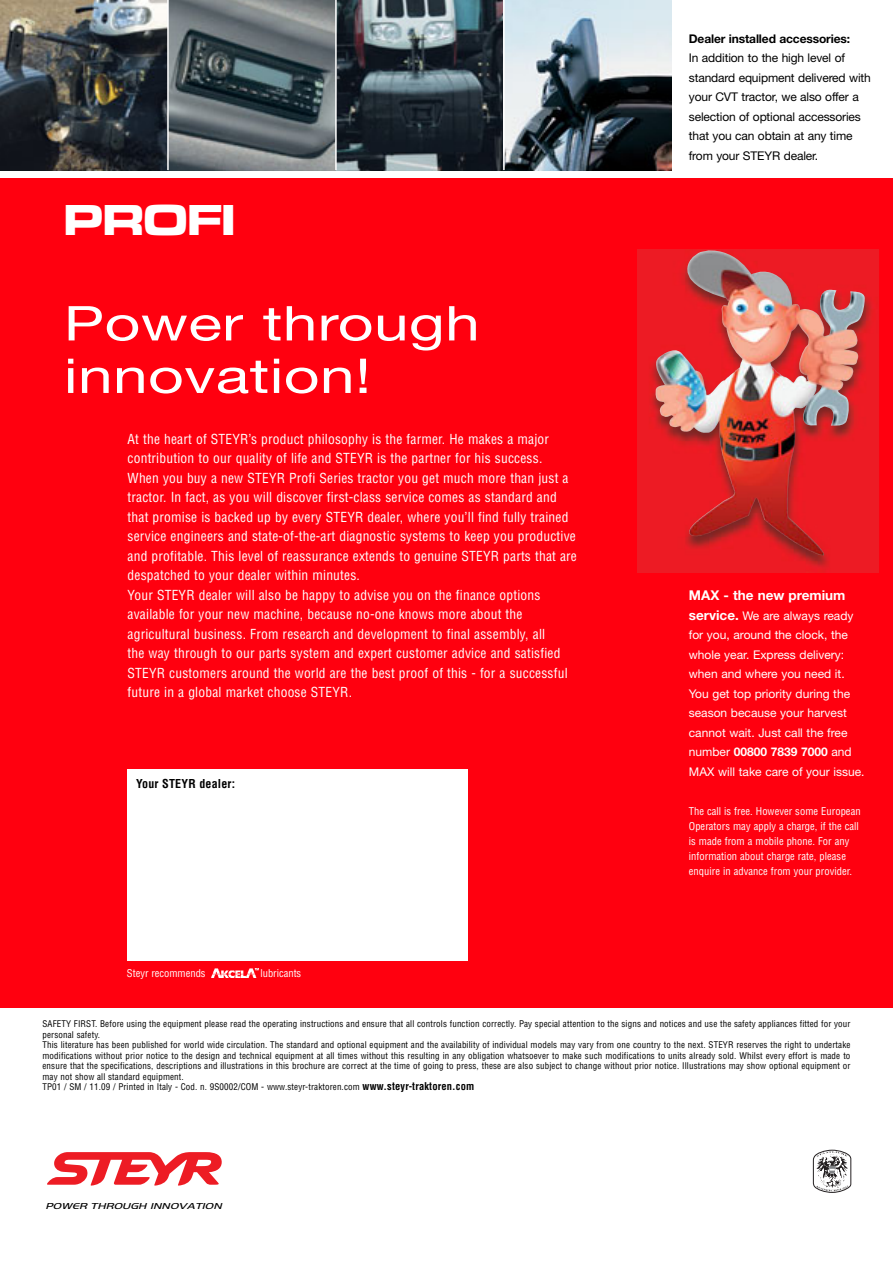
<style>
.page{position:relative;width:893px;height:1263px;background:#fff}
.page>*{position:absolute;margin:0;border:0;box-sizing:border-box;transform-origin:0 0}
.t1{font:48px/52.5px "Helvetica Neue";letter-spacing:.005em;color:#fff;scale:1.3 1}
.t2{font:45px "Microgramma D Bold Exte";color:#fff}
.t3{font:condensed 13.5px/19.5px "Helvetica";letter-spacing:.015em;color:#fff}
.t4{font:700 13.5px "Helvetica Neue";color:#fff}
.t5{font:12px/19.5px "Helvetica Neue";color:#fff}
.t6{font:12px/19.5px "Helvetica Neue";letter-spacing:-.01em;color:#000}
.t7{font:700 12px "Helvetica Neue";letter-spacing:-.01em;color:#000}
.t8{font:700 condensed 12px "Helvetica";letter-spacing:.015em;color:#000}
.t9{font:condensed 10.5px/15px "Helvetica";letter-spacing:.005em;color:#fff}
.t10{font:condensed 9px/10.5px "Helvetica";letter-spacing:.015em;color:#000}
.t11{font:italic 9px "Handel Got D Ligh";color:#000;scale:1.3 1}
.s1{font-weight:700;font-size:13.5px}
.s2{font-weight:700}
.s3{font-weight:700;font-size:10.5px}
</style>
<div class="page">
<div style="left:0;top:179px;width:893px;height:829px;background:#ff000f"></div>
<div style="left:128px;top:770px;width:340px;height:191px;background:#fff"></div>
<svg style="left:813px;top:1149px;width:38px;height:44px"></svg>
<img style="left:337px;top:0;width:166px;height:170px">
<svg style="left:505px;top:0;width:167px;height:170px;background:#7c878e"></svg>
<svg style="left:169px;top:0;width:166px;height:170px;background:#5e696d"></svg>
<img style="left:0;top:0;width:167px;height:170px">
<svg style="left:47px;top:1152px;width:175px;height:34px"></svg>
<div style="left:638px;top:249px;width:240px;height:324px;background:#ed1b24"></div>
<img style="left:654px;top:249px;width:211px;height:307px">
<img style="left:211px;top:969px;width:48px;height:8px">
<h2 class="t2" style="left:64px;top:205px;width:173px">PROFI</h2>
<h1 class="t1" style="left:64px;top:302px;width:322px">Power through innovation!</h1>
<p class="t3" style="left:128px;top:430px;width:451px">At the heart of STEYR’s product philosophy is the farmer. He makes a major contribution to our quality of life and STEYR is the partner for his success.<br>When you buy a new STEYR Profi Series tractor you get much more than just a tractor. In fact, as you will discover first-class service comes as standard and that promise is backed up by every STEYR dealer, where you’ll find fully trained service engineers and state-of-the-art diagnostic systems to keep you productive and profitable. This level of reassurance extends to genuine STEYR parts that are despatched to your dealer within minutes.<br>Your STEYR dealer will also be happy to advise you on the finance options available for your new machine, because no-one knows more about the agricultural business. From research and development to final assembly, all<br>the way through to our parts system and expert customer advice and satisfied STEYR customers around the world are the best proof of this - for a successful future in a global market choose STEYR.</p>
<h3 class="t8" style="left:136px;top:778px;width:100px">Your STEYR dealer:</h3>
<p class="t9" style="left:127px;top:966px;width:80px">Steyr recommends</p>
<p class="t9" style="left:260px;top:966px;width:42px">lubricants</p>
<h3 class="t7" style="left:689px;top:34px;width:163px">Dealer installed accessories:</h3>
<h3 class="t6" style="left:689px;top:49px;width:184px">In addition to the high level of standard equipment delivered with your CVT tractor, we also offer a selection of optional accessories that you can obtain at any time from your STEYR dealer.</h3>
<h3 class="t4" style="left:689px;top:590px;width:158px">MAX - the new premium</h3>
<p class="t5" style="left:689px;top:607px;width:177px"><span class="s1">service.</span> We are always ready for you, around the clock, the whole year. Express delivery: when and where you need it.<br>You get top priority during the season because your harvest cannot wait. Just call the free number <span class="s2">00800 7839 7000</span> and<br>MAX will take care of your issue.</p>
<p class="t9" style="left:689px;top:804px;width:173px">The call is free. However some European Operators may apply a charge, if the call is made from a mobile phone. For any information about charge rate, please enquire in advance from your provider.</p>
<p class="t10" style="left:43px;top:1019px;width:809px">SAFETY FIRST. Before using the equipment please read the operating instructions and ensure that all controls function correctly. Pay special attention to the signs and notices and use the safety appliances fitted for your personal safety.<br>This literature has been published for world wide circulation. The standard and optional equipment and the availability of individual models may vary from one country to the next. STEYR reserves the right to undertake modifications without prior notice to the design and technical equipment at all times without this resulting in any obligation whatsoever to make such modifications to units already sold. Whilst every effort is made to ensure that the specifications, descriptions and illustrations in this brochure are correct at the time of going to press, these are also subject to change without prior notice. Illustrations may show optional equipment or may not show all standard equipment.<br>TP01 / SM / 11.09 / Printed in Italy - Cod. n. 9S0002/COM - www.steyr-traktoren.com <span class="s3">www.steyr-traktoren.com</span></p>
<p class="t11" style="left:46px;top:1203px;width:139px">POWER THROUGH INNOVATION</p>
</div>
